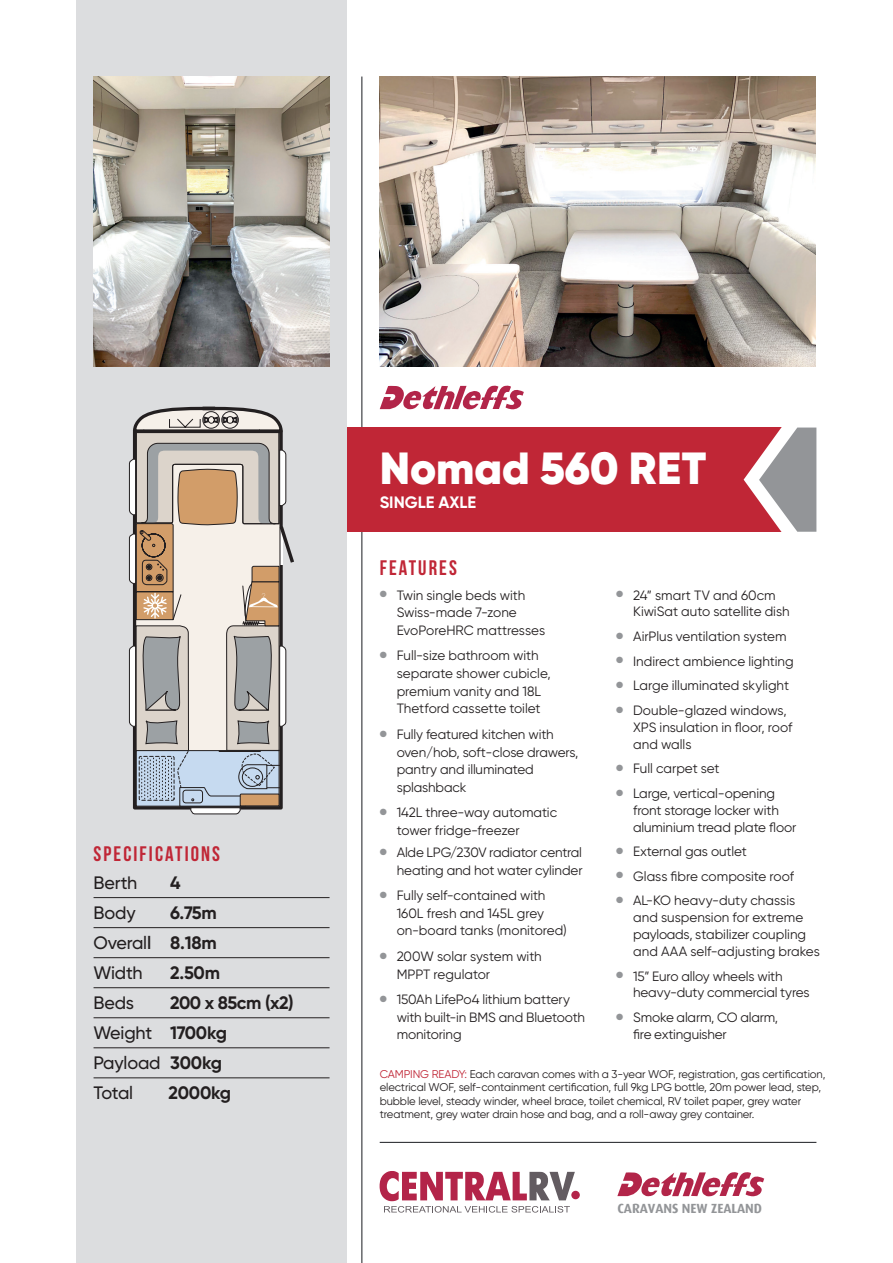
<style>
.page{position:relative;width:893px;height:1263px;background:#fff}
.page>*{position:absolute;margin:0;border:0;box-sizing:border-box;transform-origin:0 0}
.t1{font:900 45px "Gilroy";color:#fff}
.t2{font:700 21px "Bebas Neue";letter-spacing:.1em;color:#c02636}
.t3{font:700 18px/30px "Gilroy";letter-spacing:-.025em;color:#231f20}
.t4{font:500 18px/30px "Gilroy";letter-spacing:-.01em;color:#231f20;text-align:justify}
.t5{font:700 16.5px "Gilroy";color:#fff}
.t6{font:13.5px/17.7px "Gilroy";letter-spacing:-.005em;color:#231f20}
.t7{font:13.2px "Dax Bold Caps";letter-spacing:-.005em;color:#939598}
.t8{font:11.25px/13.5px "Gilroy";letter-spacing:-.01em;color:#231f20}
.s1{font-weight:700}
.s2{font-weight:600}
.s3{font-weight:500}
.s4{color:#c02636}
</style>
<div class="page">
<svg style="left:380px;top:385px;width:144px;height:24px"></svg>
<hr style="left:361px;top:77px;width:1px;height:1186px;background:#1a1c21">
<hr style="left:380px;top:1142px;width:436px;height:1px;background:#1a1c21">
<svg style="left:617px;top:1172px;width:147px;height:25px"></svg>
<div style="left:571px;top:1191px;width:9px;height:8px;background:#b32449;border-radius:50%"></div>
<svg style="left:380px;top:1171px;width:195px;height:41px"></svg>
<div style="left:77px;top:427px;width:709px;height:105px;background:#c02636"></div>
<svg style="left:744px;top:427px;width:73px;height:105px"></svg>
<div style="left:77px;top:0;width:270px;height:1263px;background:#dcdddf"></div>
<img style="left:380px;top:77px;width:436px;height:290px">
<img style="left:94px;top:77px;width:236px;height:290px">
<svg style="left:129px;top:407px;width:165px;height:407px;background:#c1bbb4"></svg>
<hr style="left:94px;top:897px;width:236px;height:1px;background:#231f20">
<hr style="left:94px;top:927px;width:236px;height:1px;background:#231f20">
<hr style="left:94px;top:957px;width:236px;height:1px;background:#231f20">
<hr style="left:94px;top:987px;width:236px;height:1px;background:#231f20">
<hr style="left:94px;top:1017px;width:236px;height:1px;background:#231f20">
<hr style="left:94px;top:1047px;width:236px;height:1px;background:#231f20">
<hr style="left:94px;top:1077px;width:236px;height:1px;background:#231f20">
<h2 class="t2" style="left:94px;top:842px;width:128px">SPECIFICATIONS</h2>
<h3 class="t4" style="left:94px;top:867px;width:45px">Berth</h3>
<h3 class="t3" style="left:170px;top:867px;width:12px">4</h3>
<h3 class="t4" style="left:94px;top:897px;width:44px">Body</h3>
<h3 class="t4" style="left:94px;top:897px;width:125px;text-indent:77px"><span class="s1">6.75m </span>Overal<span class="s2">l</span> <span class="s1">8.18m </span>Width</h3>
<h3 class="t3" style="left:170px;top:957px;width:51px">2.50m</h3>
<h3 class="t3" style="left:94px;top:987px;width:202px;text-indent:77px">200 x 85cm (x2)<br><span class="s3">Weight</span> 1700kg<br><span class="s3">Payload</span> 300kg<br><span class="s3">Total</span></h3>
<h3 class="t4" style="left:94px;top:987px;width:42px">Beds</h3>
<h3 class="t3" style="left:169px;top:1078px;width:64px">2000kg</h3>
<h1 class="t1" style="left:380px;top:440px;width:328px">Nomad 560 RET</h1>
<p class="t5" style="left:380px;top:492px;width:98px">SINGLE AXLE</p>
<h2 class="t2" style="left:380px;top:556px;width:79px">FEATURES</h2>
<p class="t6" style="left:397px;top:586px;width:150px;text-indent:-17px"><sup>●</sup> Twin single beds with<br>Swiss-made 7-zone<br>EvoPoreHRC mattresses</p>
<p class="t6" style="left:397px;top:647px;width:156px;text-indent:-17px"><sup>●</sup> Full-size bathroom with separate shower cubicle, premium vanity and 18L<br>Thetford cassette toilet</p>
<p class="t6" style="left:397px;top:725px;width:183px;text-indent:-17px"><sup>●</sup> Fully featured kitchen with oven/hob, soft-close drawers, pantry and illuminated splashback</p>
<p class="t6" style="left:397px;top:804px;width:162px;text-indent:-17px"><sup>●</sup> 142L three-way automatic tower fridge-freezer</p>
<p class="t6" style="left:380px;top:843px;width:204px;text-align:right"><sup>●</sup> Alde LPG/230V radiator central heating and hot water cylinder</p>
<p class="t6" style="left:397px;top:886px;width:171px;text-indent:-17px"><sup>●</sup> Fully self-contained with<br>160L fresh and 145L grey on-board tanks (monitored)</p>
<p class="t6" style="left:397px;top:947px;width:147px;text-indent:-17px"><sup>●</sup> 200W solar system with<br>MPPT regulator</p>
<p class="t6" style="left:397px;top:990px;width:190px;text-indent:-17px"><sup>●</sup> 150Ah LifePo4 lithium battery with built-in BMS and Bluetooth monitoring</p>
<p class="t6" style="left:633px;top:586px;width:158px;line-height:16.8px;text-indent:-17px"><sup>●</sup> 24” smart TV and 60cm<br>KiwiSat auto satellite dish</p>
<p class="t6" style="left:616px;top:627px;width:172px"><sup>●</sup> AirPlus ventilation system</p>
<p class="t6" style="left:616px;top:652px;width:179px"><sup>●</sup> Indirect ambience lighting</p>
<p class="t6" style="left:616px;top:676px;width:174px"><sup>●</sup> Large illuminated skylight</p>
<p class="t6" style="left:633px;top:702px;width:161px;line-height:16.8px;text-indent:-17px"><sup>●</sup> Double-glazed windows,<br>XPS insulation in floor, roof and walls</p>
<p class="t6" style="left:616px;top:759px;width:105px"><sup>●</sup> Full carpet set</p>
<p class="t6" style="left:633px;top:784px;width:165px;line-height:16.8px;text-indent:-17px"><sup>●</sup> Large, vertical-opening front storage locker with aluminium tread plate floor</p>
<p class="t6" style="left:616px;top:842px;width:132px"><sup>●</sup> External gas outlet</p>
<p class="t6" style="left:616px;top:867px;width:179px"><sup>●</sup> Glass fibre composite roof</p>
<p class="t6" style="left:633px;top:892px;width:188px;line-height:16.8px;text-indent:-17px"><sup>●</sup> AL-KO heavy-duty chassis and suspension for extreme payloads, stabilizer coupling and AAA self-adjusting brakes</p>
<p class="t6" style="left:633px;top:967px;width:178px;line-height:16.8px;text-indent:-17px"><sup>●</sup> 15” Euro alloy wheels with heavy-duty commercial tyres</p>
<p class="t6" style="left:633px;top:1009px;width:146px;line-height:16.8px;text-indent:-17px"><sup>●</sup> Smoke alarm, CO alarm, fire extinguisher</p>
<p class="t8" style="left:380px;top:1067px;width:447px"><span class="s4">CAMPING READY:</span> Each caravan comes with a 3-year WOF, registration, gas certification, electrical WOF, self-containment certification, full 9kg LPG bottle, 20m power lead, step, bubble level, steady winder, wheel brace, toilet chemical, RV toilet paper, grey water treatment, grey water drain hose and bag, and a roll-away grey container.</p>
<p class="t7" style="left:617px;top:1201px;width:146px">CARAVANS NEW ZEALAND</p>
</div>
